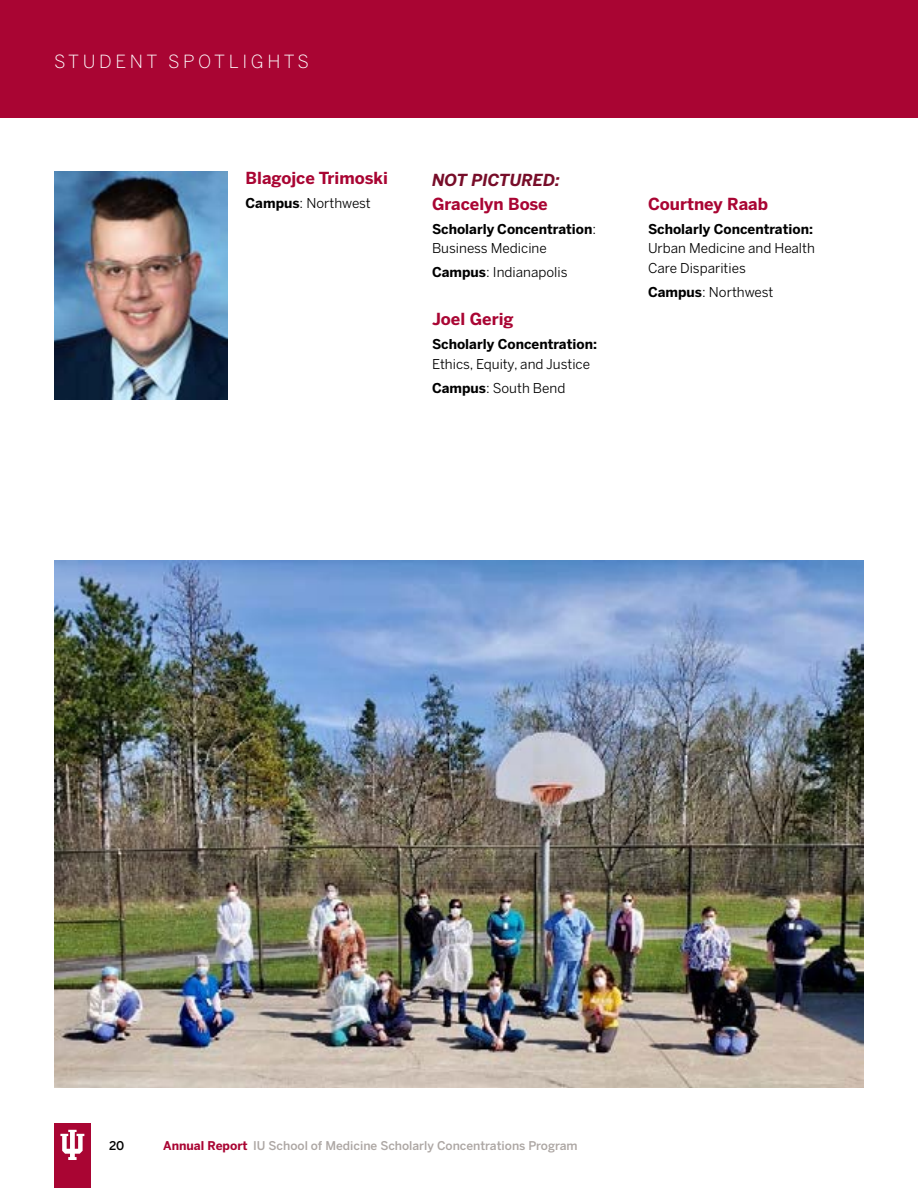
<style>
.page{position:relative;width:918px;height:1188px;background:#fff}
.page>*{position:absolute;margin:0;border:0;box-sizing:border-box;transform-origin:0 0}
.t1{font:300 18px "Benton Sans";letter-spacing:.2em;color:#fff}
.t2{font:700 16.5px "Benton Sans";color:#a90533}
.t3{font:italic 700 16.5px "Benton Sans";color:#770d29}
.t4{font:13.5px/24px "Benton Sans";color:#000}
.t5{font:700 13.5px/19.5px "Benton Sans";color:#000}
.t6{font:500 12px "Benton Sans";color:#ada7a4}
.t7{font:500 12px "Benton Sans";color:#000}
.s1{font-weight:700}
.s2{font-weight:400}
.s3{font-weight:700;color:#a90533}
</style>
<div class="page">
<div style="left:0;top:0;width:918px;height:117px;background:#a90533"></div>
<img style="left:54px;top:171px;width:173px;height:229px">
<img style="left:54px;top:560px;width:810px;height:528px">
<div style="left:54px;top:1124px;width:37px;height:64px;background:#a90533"></div>
<svg style="left:60px;top:1130px;width:24px;height:30px"></svg>
<h1 class="t1" style="left:54px;top:51px;width:257px">STUDENT SPOTLIGHTS</h1>
<p class="t2" style="left:245px;top:168px;width:144px">Blagojce Trimoski</p>
<p class="t4" style="left:245px;top:191px;width:127px"><span class="s1">Campus</span>: Northwest</p>
<p class="t3" style="left:432px;top:169px;width:130px">NOT PICTURED:</p>
<p class="t2" style="left:432px;top:193px;width:117px">Gracelyn Bose</p>
<p class="t5" style="left:432px;top:219px;width:166px">Scholarly Concentration<span class="s2">:<br>Business Medicine</span></p>
<p class="t4" style="left:432px;top:260px;width:137px"><span class="s1">Campus</span>: Indianapolis</p>
<p class="t2" style="left:432px;top:309px;width:83px">Joel Gerig</p>
<p class="t5" style="left:432px;top:335px;width:167px">Scholarly Concentration:</p>
<p class="t4" style="left:432px;top:352px;width:160px">Ethics, Equity, and Justice<br><span class="s1">Campus</span>: South Bend</p>
<p class="t2" style="left:648px;top:193px;width:122px">Courtney Raab</p>
<p class="t5" style="left:648px;top:219px;width:167px">Scholarly Concentration:</p>
<p class="t4" style="left:648px;top:239px;width:168px;line-height:19.5px">Urban Medicine and Health<br>Care Disparities</p>
<p class="t4" style="left:648px;top:280px;width:127px"><span class="s1">Campus</span>: Northwest</p>
<p class="t7" style="left:109px;top:1138px;width:17px">20</p>
<p class="t6" style="left:163px;top:1138px;width:416px"><span class="s3">Annual Report</span> IU School of Medicine Scholarly Concentrations Program</p>
</div>
